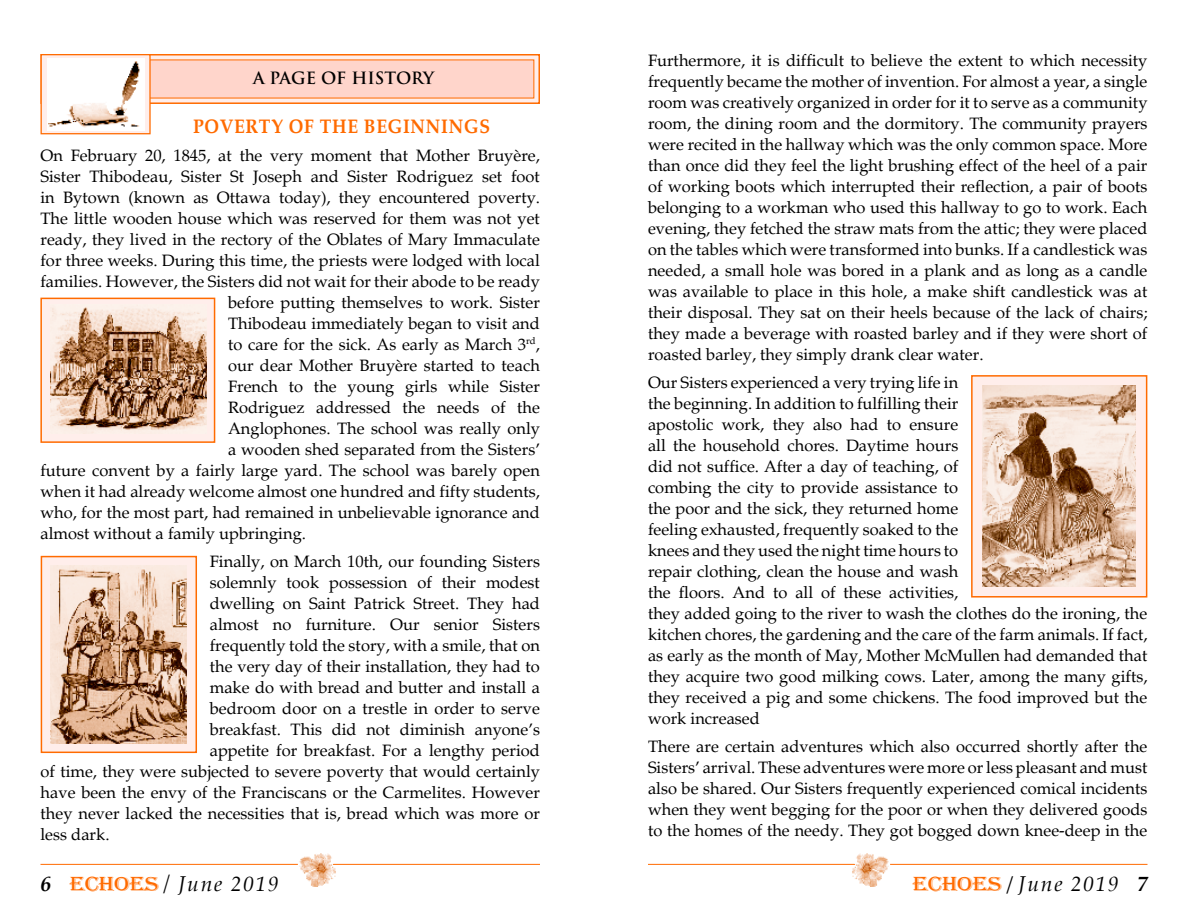
<style>
.page{position:relative;width:1188px;height:918px;background:#fff}
.page>*{position:absolute;margin:0;border:0;box-sizing:border-box;transform-origin:0 0}
.t1{font:italic 21px "Palatino";letter-spacing:.08em;color:#000}
.t2{font:700 19.5px "Palatino";letter-spacing:.04em;color:#ff6b00;scale:.9 1}
.t3{font:16.5px/21px "Palatino";color:#000;text-align:justify}
.t4{font:700 16.5px "Trajan Pro";letter-spacing:-.005em;color:#000}
.s1{font-family:"Palatino Linotype";font-weight:700}
.s2{font-family:"Algerian D";font-style:normal;color:#ff6b00}
.s3{font-family:"Palatino Linotype";font-style:normal}
</style>
<div class="page">
<hr style="left:40px;top:864px;width:500px;height:1px;background:#ff6b00">
<hr style="left:648px;top:864px;width:500px;height:1px;background:#ff6b00">
<img style="left:852px;top:853px;width:38px;height:34px">
<img style="left:298px;top:853px;width:38px;height:34px">
<div style="left:41px;top:556px;width:156px;height:197px;background:#ffeeeb;border:2px solid #ff6b00"></div>
<img style="left:51px;top:565px;width:136px;height:178px">
<div style="left:971px;top:375px;width:176px;height:223px;background:#ffeeeb;border:2px solid #ff6b00"></div>
<img style="left:983px;top:386px;width:153px;height:201px">
<div style="left:40px;top:298px;width:175px;height:145px;background:#ffeeeb;border:2px solid #ff6b00"></div>
<img style="left:50px;top:307px;width:157px;height:127px">
<svg style="left:40px;top:54px;width:500px;height:50px;background:#ffc098"></svg>
<div style="left:47px;top:60px;width:487px;height:38px;background:#ffd5cb"></div>
<div style="left:41px;top:54px;width:110px;height:80px;background:#ffeeeb;border:1px solid #ff6b00"></div>
<img style="left:47px;top:58px;width:97px;height:73px">
<p class="t4" style="left:253px;top:68px;width:183px">A PAGE OF HISTORY</p>
<p class="t2" style="left:193px;top:115px;width:332px">POVERTY OF THE BEGINNINGS</p>
<p class="t3" style="left:40px;top:145px;width:501px">On February 20, 1845, at the very moment that Mother Bruyère,</p>
<p class="t3" style="left:40px;top:166px;width:501px">Sister Thibodeau, Sister St Joseph and Sister Rodriguez set foot</p>
<p class="t3" style="left:40px;top:187px;width:501px">in Bytown (known as Ottawa today), they encountered poverty.</p>
<p class="t3" style="left:40px;top:208px;width:501px">The little wooden house which was reserved for them was not yet</p>
<p class="t3" style="left:40px;top:229px;width:501px">ready, they lived in the rectory of the Oblates of Mary Immaculate</p>
<p class="t3" style="left:40px;top:250px;width:501px">for three weeks. During this time, the priests were lodged with local</p>
<p class="t3" style="left:40px;top:271px;width:501px">families. However, the Sisters did not wait for their abode to be ready</p>
<p class="t3" style="left:228px;top:292px;width:313px">before putting themselves to work. Sister</p>
<p class="t3" style="left:228px;top:313px;width:313px">Thibodeau immediately began to visit and</p>
<p class="t3" style="left:228px;top:334px;width:313px">to care for the sick. As early as March 3<sup>rd</sup>,</p>
<p class="t3" style="left:228px;top:355px;width:313px">our dear Mother Bruyère started to teach</p>
<p class="t3" style="left:228px;top:376px;width:313px">French to the young girls while Sister</p>
<p class="t3" style="left:228px;top:397px;width:313px">Rodriguez addressed the needs of the</p>
<p class="t3" style="left:228px;top:418px;width:313px">Anglophones. The school was really only</p>
<p class="t3" style="left:228px;top:439px;width:313px">a wooden shed separated from the Sisters’</p>
<p class="t3" style="left:40px;top:460px;width:501px">future convent by a fairly large yard. The school was barely open</p>
<p class="t3" style="left:40px;top:481px;width:501px">when it had already welcome almost one hundred and fifty students,</p>
<p class="t3" style="left:40px;top:502px;width:501px">who, for the most part, had remained in unbelievable ignorance and</p>
<p class="t3" style="left:40px;top:523px;width:267px">almost without a family upbringing.</p>
<p class="t3" style="left:210px;top:551px;width:332px">Finally, on March 10th, our founding Sisters</p>
<p class="t3" style="left:210px;top:572px;width:332px">solemnly took possession of their modest</p>
<p class="t3" style="left:210px;top:593px;width:332px">dwelling on Saint Patrick Street. They had</p>
<p class="t3" style="left:210px;top:614px;width:332px">almost no furniture. Our senior Sisters</p>
<p class="t3" style="left:210px;top:635px;width:332px">frequently told the story, with a smile, that on</p>
<p class="t3" style="left:210px;top:656px;width:332px">the very day of their installation, they had to</p>
<p class="t3" style="left:210px;top:677px;width:332px">make do with bread and butter and install a</p>
<p class="t3" style="left:210px;top:698px;width:332px">bedroom door on a trestle in order to serve</p>
<p class="t3" style="left:210px;top:719px;width:332px">breakfast. This did not diminish anyone’s</p>
<p class="t3" style="left:210px;top:740px;width:332px">appetite for breakfast. For a lengthy period</p>
<p class="t3" style="left:40px;top:761px;width:501px">of time, they were subjected to severe poverty that would certainly</p>
<p class="t3" style="left:40px;top:782px;width:501px">have been the envy of the Franciscans or the Carmelites. However</p>
<p class="t3" style="left:40px;top:803px;width:501px">they never lacked the necessities that is, bread which was more or</p>
<p class="t3" style="left:40px;top:824px;width:70px">less dark.</p>
<p class="t3" style="left:648px;top:50px;width:501px">Furthermore, it is difficult to believe the extent to which necessity frequently became the mother of invention. For almost a year, a single room was creatively organized in order for it to serve as a community room, the dining room and the dormitory. The community prayers were recited in the hallway which was the only common space. More than once did they feel the light brushing effect of the heel of a pair of working boots which interrupted their reflection, a pair of boots belonging to a workman who used this hallway to go to work. Each evening, they fetched the straw mats from the attic; they were placed on the tables which were transformed into bunks. If a candlestick was needed, a small hole was bored in a plank and as long as a candle was available to place in this hole, a make shift candlestick was at their disposal. They sat on their heels because of the lack of chairs; they made a beverage with roasted barley and if they were short of roasted barley, they simply drank clear water.</p>
<p class="t3" style="left:648px;top:372px;width:501px;text-align:left">Our Sisters experienced a very trying life in<br>the beginning. In addition to fulfilling their<br>apostolic work, they also had to ensure<br>all the household chores. Daytime hours<br>did not suffice. After a day of teaching, of<br>combing the city to provide assistance to<br>the poor and the sick, they returned home<br>feeling exhausted, frequently soaked to the<br>knees and they used the night time hours to<br>repair clothing, clean the house and wash<br>the floors. And to all of these activities,<br>they added going to the river to wash the clothes do the ironing, the kitchen chores, the gardening and the care of the farm animals. If fact, as early as the month of May, Mother McMullen had demanded that they acquire two good milking cows. Later, among the many gifts, they received a pig and some chickens. The food improved but the work increased</p>
<p class="t3" style="left:648px;top:736px;width:501px">There are certain adventures which also occurred shortly after the Sisters’ arrival. These adventures were more or less pleasant and must also be shared. Our Sisters frequently experienced comical incidents when they went begging for the poor or when they delivered goods to the homes of the needy. They got bogged down knee-deep in the</p>
<p class="t1" style="left:40px;top:867px;width:240px"><span class="s1">6</span> <span class="s2">ECHOES</span>/ June 2019</p>
<p class="t1" style="left:913px;top:867px;width:236px"><span class="s2">ECHOES</span> <span class="s3">/</span> June 2019 <span class="s1">7</span></p>
</div>
